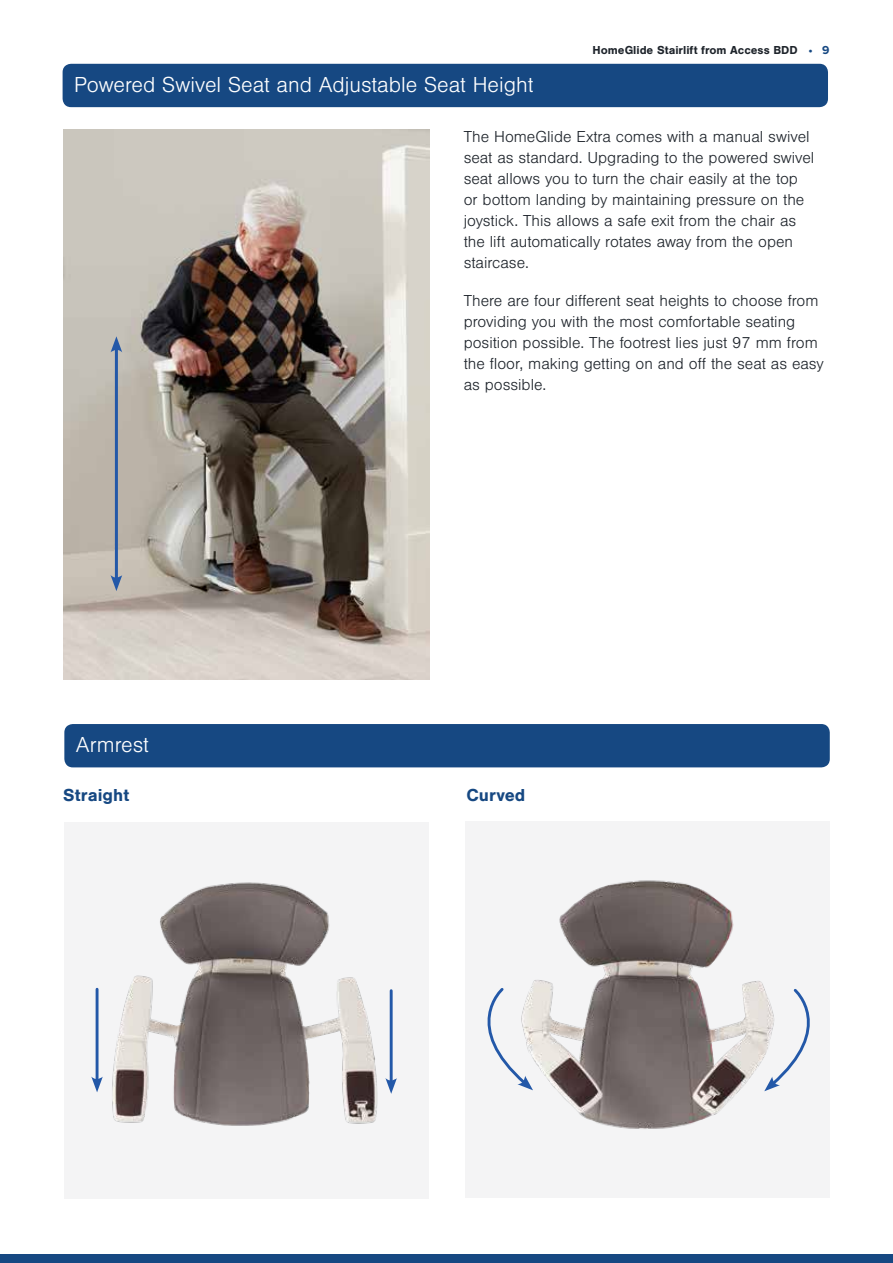
<style>
.page{position:relative;width:893px;height:1263px;background:#fff}
.page>*{position:absolute;margin:0;border:0;box-sizing:border-box;transform-origin:0 0}
.t1{font:300 22.5px "Nimbus San";color:#fff}
.t2{font:700 18px "Nimbus San";color:#164882}
.t3{font:300 16.5px/21px "Nimbus San";color:#1e242b}
.t4{font:700 12px "Nimbus San";color:#1e242b}
.s1{font-family:"Proxima Nova";color:#164882}
</style>
<div class="page">
<div style="left:64px;top:822px;width:365px;height:376px;background:#f4f4f5"></div>
<img style="left:466px;top:821px;width:364px;height:377px">
<img style="left:95px;top:882px;width:298px;height:244px">
<div style="left:63px;top:64px;width:765px;height:43px;background:#164882;border-radius:9px"></div>
<img style="left:64px;top:130px;width:366px;height:549px">
<hr style="left:115px;top:347px;width:3px;height:234px;background:#2358a8">
<svg style="left:111px;top:336px;width:11px;height:16px"></svg>
<svg style="left:111px;top:575px;width:11px;height:16px"></svg>
<div style="left:64px;top:724px;width:766px;height:43px;background:#164882;border-radius:9px"></div>
<hr style="left:96px;top:989px;width:3px;height:93px;background:#2358a8">
<svg style="left:91px;top:1076px;width:12px;height:16px"></svg>
<hr style="left:390px;top:991px;width:3px;height:92px;background:#2358a8">
<svg style="left:385px;top:1078px;width:12px;height:16px"></svg>
<svg style="left:465px;top:986px;width:68px;height:104px"></svg>
<svg style="left:764px;top:987px;width:66px;height:104px"></svg>
<div style="left:0;top:1254px;width:893px;height:9px;background:#164882"></div>
<p class="t4" style="left:592px;top:44px;width:238px">HomeGlide Stairlift from Access BDD <span class="s1">• 9</span></p>
<h1 class="t1" style="left:74px;top:72px;width:461px">Powered Swivel Seat and Adjustable Seat Height</h1>
<p class="t3" style="left:464px;top:127px;width:352px">The HomeGlide Extra comes with a manual swivel seat as standard. Upgrading to the powered swivel seat allows you to turn the chair easily at the top or bottom landing by maintaining pressure on the joystick. This allows a safe exit from the chair as the lift automatically rotates away from the open staircase.</p>
<p class="t3" style="left:464px;top:291px;width:362px">There are four different seat heights to choose from providing you with the most comfortable seating position possible. The footrest lies just 97 mm from the floor, making getting on and off the seat as easy as possible.</p>
<h1 class="t1" style="left:76px;top:733px;width:74px">Armrest</h1>
<p class="t2" style="left:63px;top:785px;width:68px">Straight</p>
<p class="t2" style="left:466px;top:785px;width:60px">Curved</p>
</div>
